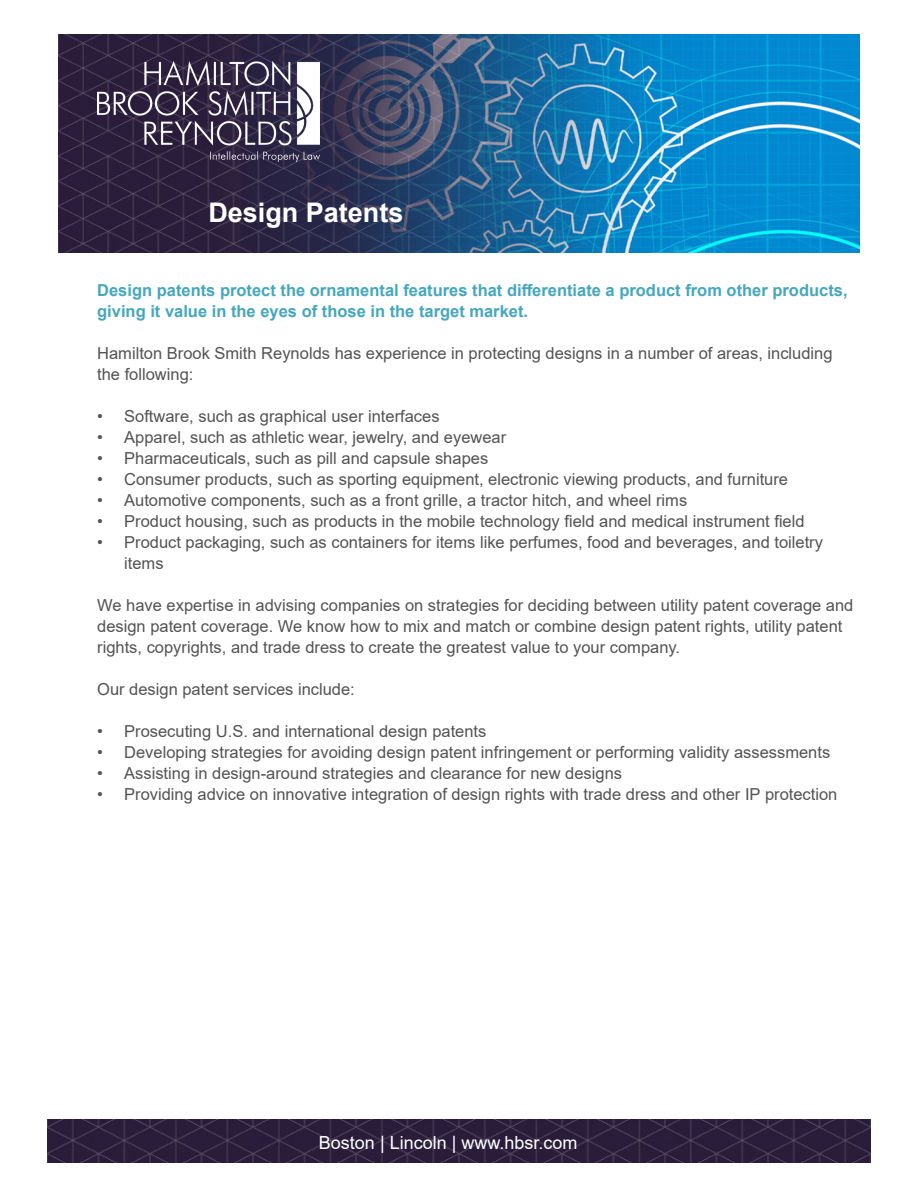
<style>
.page{position:relative;width:918px;height:1188px;background:#fff}
.page>*{position:absolute;margin:0;border:0;box-sizing:border-box;transform-origin:0 0}
.t1{font:700 27px "Arial";color:#fff}
.t2{font:18px "Arial";color:#fff}
.t3{font:16.5px/21px "Arial";color:#535353}
.t4{font:700 16.5px/21px "Arial";color:#45a7be}
</style>
<div class="page">
<img style="left:48px;top:1119px;width:822px;height:43px">
<img style="left:59px;top:35px;width:149px;height:218px">
<img style="left:208px;top:35px;width:651px;height:218px">
<img style="left:97px;top:61px;width:223px;height:100px">
<p class="t1" style="left:208px;top:194px;width:197px">Design Patents</p>
<p class="t4" style="left:97px;top:280px;width:752px">Design patents protect the ornamental features that differentiate a product from other products, giving it value in the eyes of those in the target market.</p>
<p class="t3" style="left:97px;top:342px;width:737px">Hamilton Brook Smith Reynolds has experience in protecting designs in a number of areas, including the following:</p>
<p class="t3" style="left:97px;top:405px;width:344px">• Software, such as graphical user interfaces</p>
<p class="t3" style="left:97px;top:426px;width:411px">• Apparel, such as athletic wear, jewelry, and eyewear</p>
<p class="t3" style="left:97px;top:447px;width:393px">• Pharmaceuticals, such as pill and capsule shapes</p>
<p class="t3" style="left:97px;top:468px;width:692px">• Consumer products, such as sporting equipment, electronic viewing products, and furniture</p>
<p class="t3" style="left:97px;top:489px;width:592px">• Automotive components, such as a front grille, a tractor hitch, and wheel rims</p>
<p class="t3" style="left:97px;top:510px;width:709px">• Product housing, such as products in the mobile technology field and medical instrument field</p>
<p class="t3" style="left:124px;top:531px;width:700px;text-indent:-27px">• Product packaging, such as containers for items like perfumes, food and beverages, and toiletry items</p>
<p class="t3" style="left:97px;top:594px;width:758px">We have expertise in advising companies on strategies for deciding between utility patent coverage and design patent coverage. We know how to mix and match or combine design patent rights, utility patent rights, copyrights, and trade dress to create the greatest value to your company.</p>
<p class="t3" style="left:97px;top:678px;width:259px">Our design patent services include:</p>
<p class="t3" style="left:97px;top:720px;width:391px">• Prosecuting U.S. and international design patents</p>
<p class="t3" style="left:97px;top:741px;width:735px">• Developing strategies for avoiding design patent infringement or performing validity assessments</p>
<p class="t3" style="left:97px;top:762px;width:526px">• Assisting in design-around strategies and clearance for new designs</p>
<p class="t3" style="left:97px;top:783px;width:742px">• Providing advice on innovative integration of design rights with trade dress and other IP protection</p>
<p class="t2" style="left:319px;top:1131px;width:260px">Boston | Lincoln | www.hbsr.com</p>
</div>
